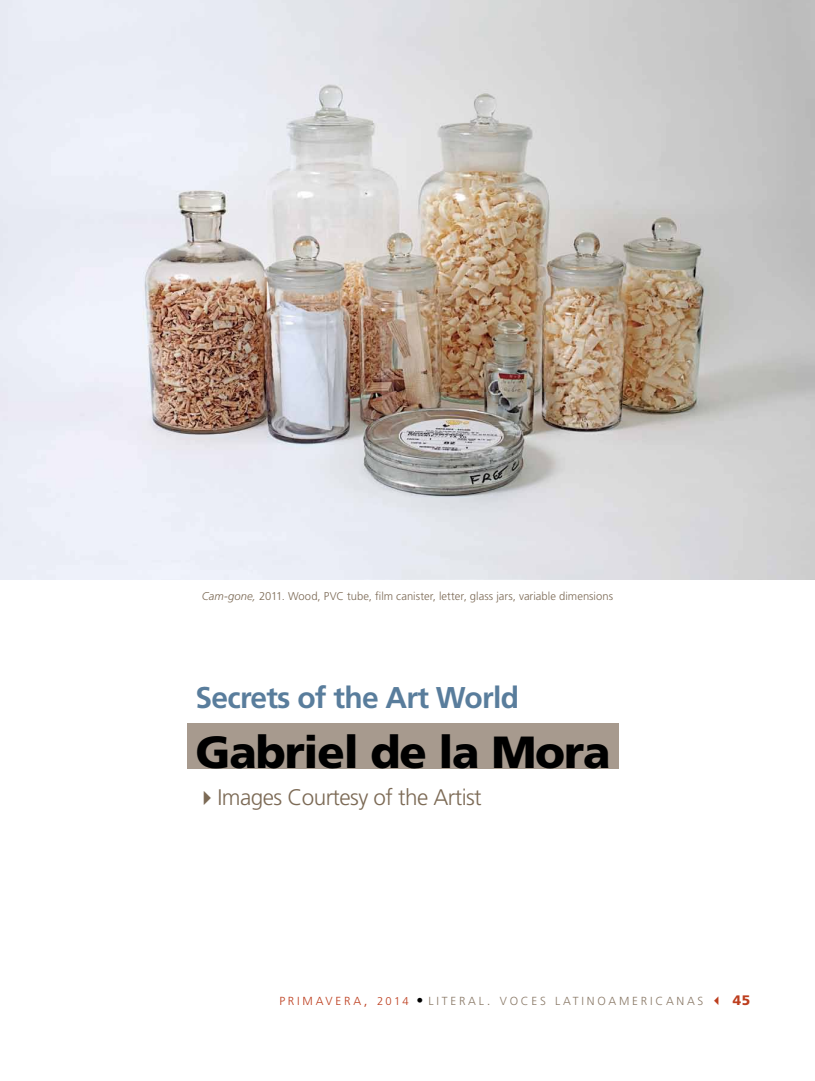
<style>
.page{position:relative;width:815px;height:1081px;background:#fff}
.page>*{position:absolute;margin:0;border:0;box-sizing:border-box;transform-origin:0 0}
.t1{font:900 45px "Frutiger LT Std";letter-spacing:-.025em;color:#000}
.t2{font:700 30px "Frutiger LT Std";letter-spacing:-.025em;color:#597d9c}
.t3{font:300 22.5px "Frutiger LT Std";letter-spacing:-.025em;color:#7c6a55}
.t4{font:11.75px "Frutiger LT Std Light SC850";letter-spacing:.235em;color:#8a7967}
.t5{font:300 11.25px "Frutiger LT Std";color:#7c6a55}
.s1{font-style:italic}
.s2{color:#bd3e1e}
.s3{font-size:13.75px;color:#bd3e1e}
.s4{font-family:"Frutiger LT Std";font-weight:300;font-size:11.25px;color:#bd3e1e}
.s5{font-family:"Frutiger LT Std";font-weight:700;font-size:13.75px;color:#000}
.s6{font-size:13.75px}
.s7{font-family:"Frutiger LT Std";font-weight:900;font-size:13.75px;color:#bd3e1e}
</style>
<div class="page">
<img style="left:0;top:0;width:815px;height:580px">
<div style="left:187px;top:723px;width:431px;height:45px;background:#a79a8e"></div>
<p class="t5" style="left:202px;top:590px;width:413px"><span class="s1">Cam-gone,</span> 2011. Wood, PVC tube, film canister, letter, glass jars, variable dimensions</p>
<h2 class="t2" style="left:196px;top:679px;width:325px">Secrets of the Art World</h2>
<h1 class="t1" style="left:196px;top:725px;width:416px">Gabriel de la Mora</h1>
<h3 class="t3" style="left:196px;top:785px;width:288px">✔Images Courtesy of the Artist</h3>
<p class="t4" style="left:279px;top:994px;width:472px"><span class="s2">PRIMAVERA</span><span class="s3">,</span> <span class="s4">2014</span> <span class="s5">•</span> LITERAL<span class="s6">.</span> VOCES LATINOAMERICANAS <span class="s2">✓</span> <span class="s7">45</span></p>
</div>
